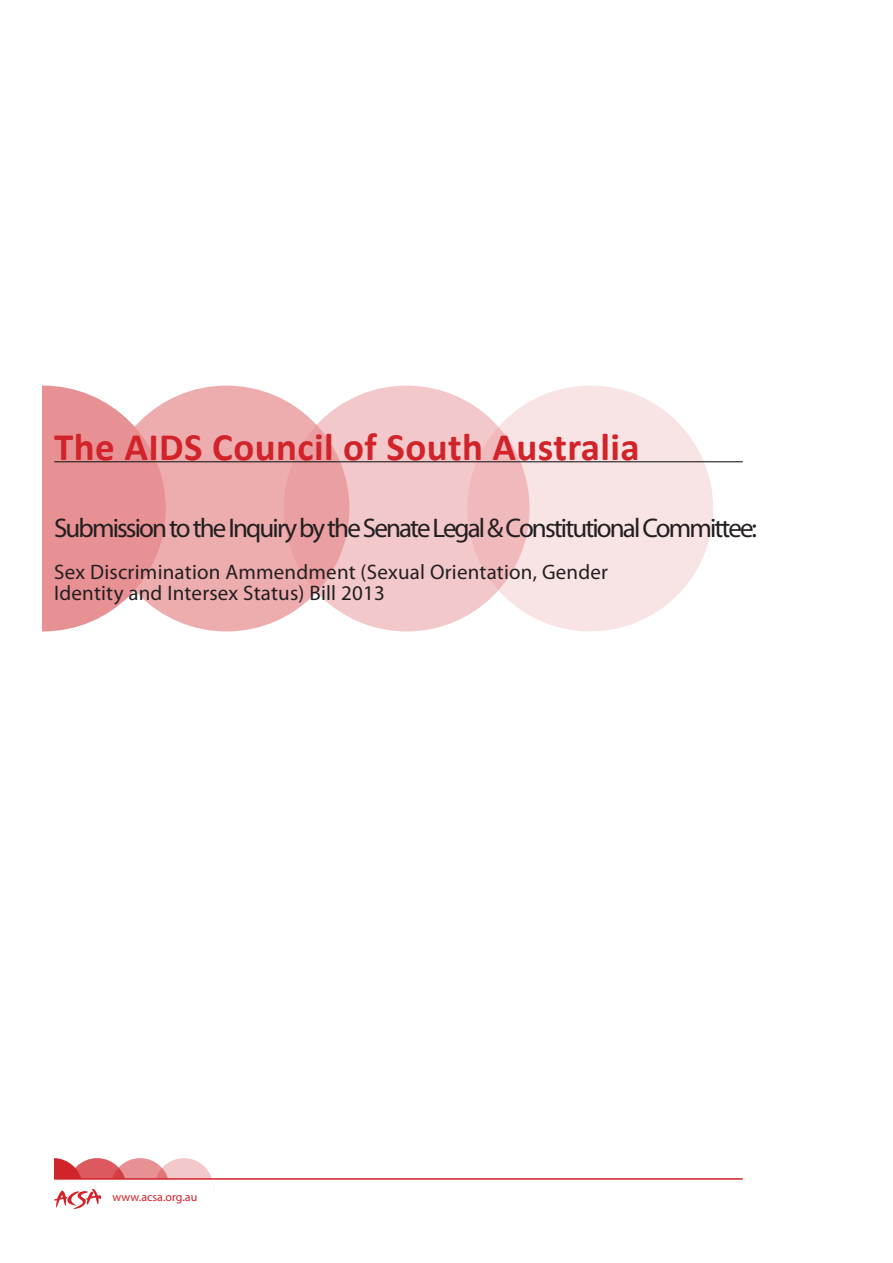
<style>
.page{position:relative;width:893px;height:1263px;background:#fff}
.page>*{position:absolute;margin:0;border:0;box-sizing:border-box;transform-origin:0 0}
.t1{font:700 39px "Calibri";letter-spacing:.01em;color:#d1232a}
.t2{font:27px "Myriad Pro";letter-spacing:-.07em;color:#231f20}
.t3{font:21px "Myriad Pro";letter-spacing:.01em;color:#231f20}
.t4{font:12px "Myriad Pro";color:#d1232a}
</style>
<div class="page">
<div style="left:284px;top:386px;width:246px;height:245px;background:#f3c8ca;border-radius:50%"></div>
<svg style="left:467px;top:386px;width:246px;height:245px;fill:#f9e4e5"></svg>
<div style="left:103px;top:386px;width:246px;height:245px;background:linear-gradient(to bottom,#ebaaac,#edabad);border-radius:50%"></div>
<svg style="left:42px;top:386px;width:124px;height:245px;background:#eba1a3"></svg>
<hr style="left:54px;top:461px;width:689px;height:1px;background:#231f20">
<div style="left:111px;top:1158px;width:58px;height:59px;background:#e89194;border-radius:50%"></div>
<svg style="left:155px;top:1158px;width:58px;height:59px"></svg>
<svg style="left:68px;top:1158px;width:58px;height:59px"></svg>
<div style="left:24px;top:1158px;width:59px;height:59px;background:#d1232a;border-radius:50%"></div>
<div style="left:10px;top:1180px;width:203px;height:69px;background:#fff"></div>
<hr style="left:54px;top:1178px;width:689px;height:2px;background:#d1232a">
<img style="left:54px;top:1189px;width:47px;height:20px">
<div style="left:17px;top:1135px;width:37px;height:68px;background:#fff"></div>
<p class="t1" style="left:54px;top:422px;width:587px">The AIDS Council of South Australia</p>
<p class="t2" style="left:54px;top:512px;width:704px">Submission to the Inquiry by the Senate Legal &amp; Constitutional Committee:</p>
<p class="t3" style="left:54px;top:559px;width:555px">Sex Discrimination Ammendment (Sexual Orientation, Gender</p>
<p class="t3" style="left:54px;top:580px;width:332px">Identity and Intersex Status) Bill 2013</p>
<p class="t4" style="left:113px;top:1189px;width:86px">www.acsa.org.au</p>
</div>
